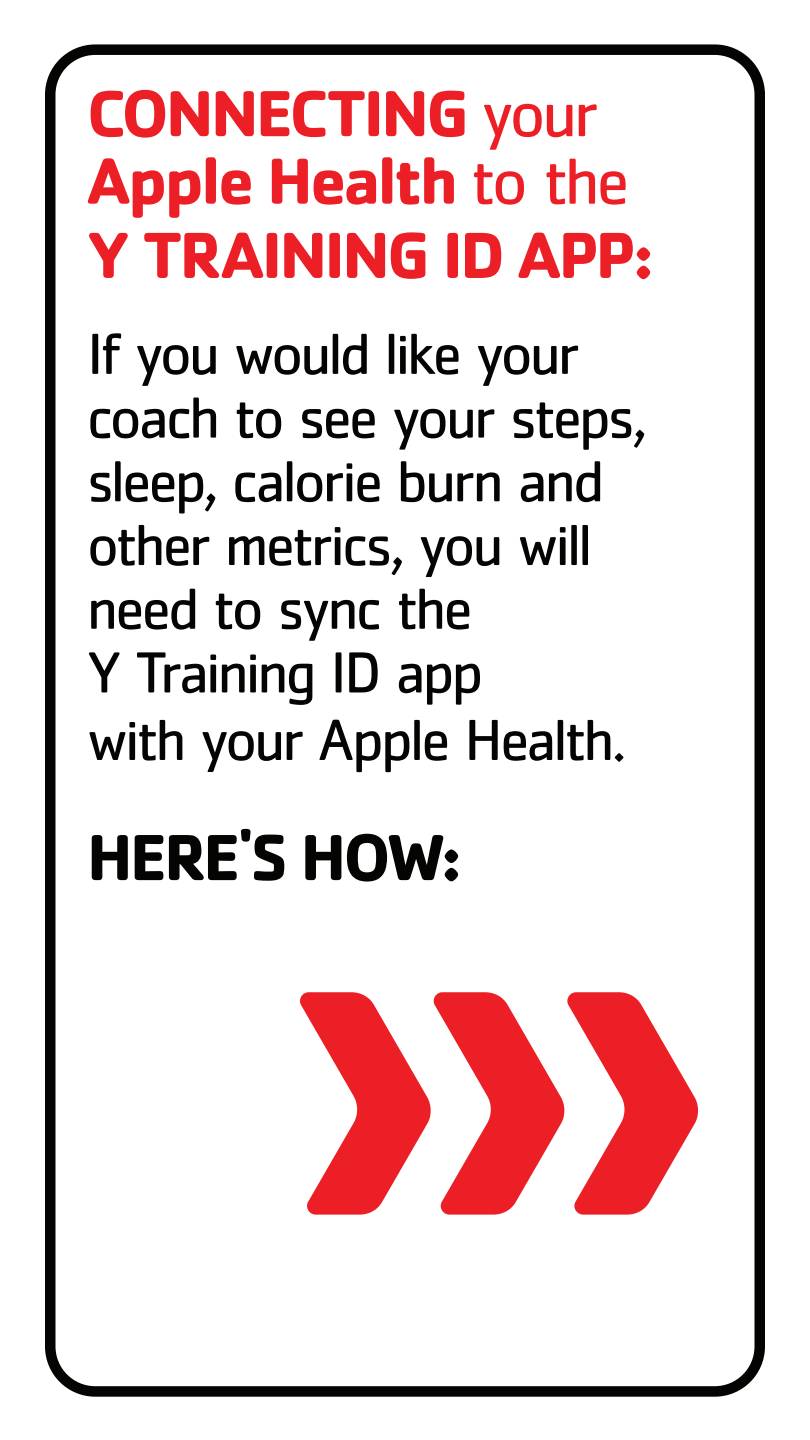
<style>
.page{position:relative;width:810px;height:1440px;background:#fff}
.page>*{position:absolute;margin:0;border:0;box-sizing:border-box;transform-origin:0 0}
.t1{font:700 67.5px/67.5px "Cachet";letter-spacing:-.045em;color:#ed1f26}
.t2{font:700 67.5px "Cachet";letter-spacing:-.045em;color:#040503}
.t3{font:60px/64.3px "Cachet";letter-spacing:-.05em;color:#040503}
.s1{font-weight:400}
</style>
<div class="page">
<div style="left:45px;top:44px;width:720px;height:1353px;border:10px solid #040503;border-radius:45px"></div>
<svg style="left:300px;top:992px;width:398px;height:223px"></svg>
<p class="t1" style="left:87px;top:77px;width:544px">CONNECTING <span class="s1">your<br></span>Apple Health <span class="s1">to the</span></p>
<p class="t1" style="left:87px;top:219px;width:569px">Y TRAINING ID APP:</p>
<p class="t3" style="left:87px;top:321px;width:562px">If you would like your coach to see your steps, sleep, calorie burn and other metrics, you will need to sync the<br>Y Training ID app<br>with your Apple Health.</p>
<p class="t2" style="left:87px;top:814px;width:377px">HERE'S HOW:</p>
</div>
